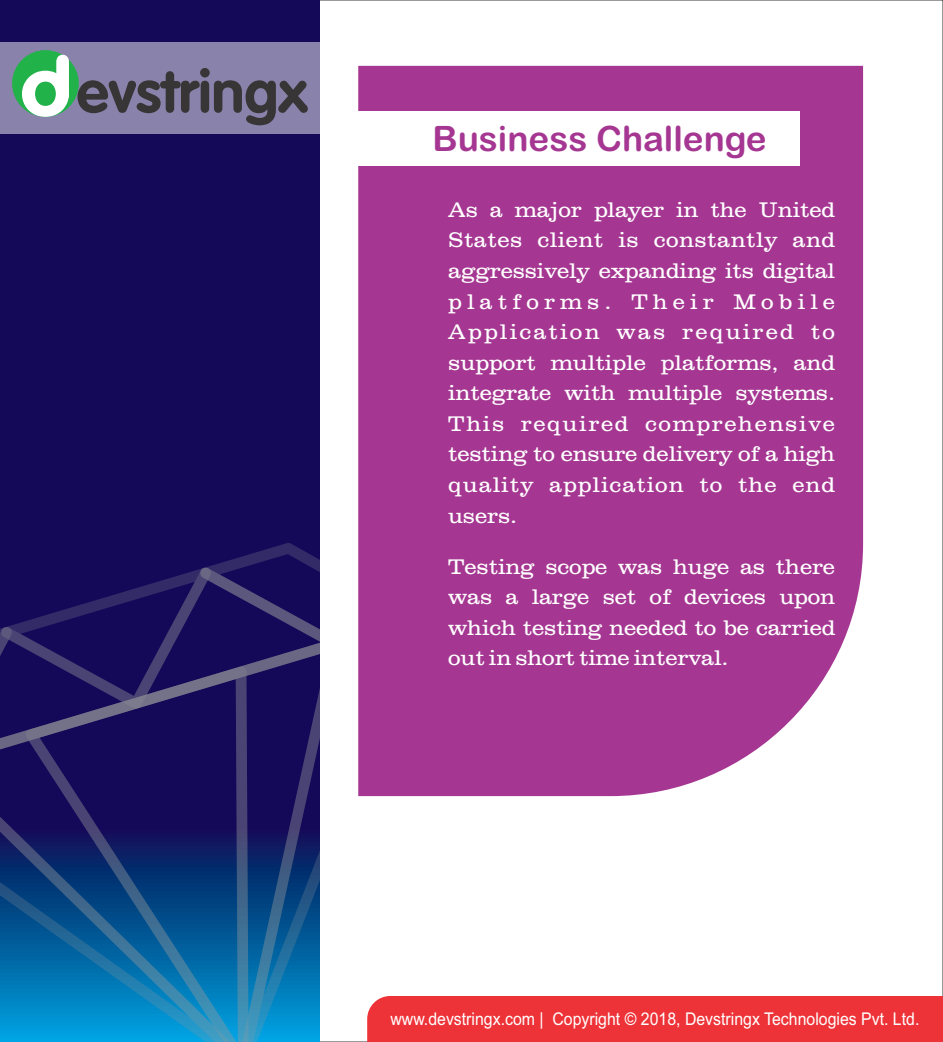
<style>
.page{position:relative;width:943px;height:1042px;background:#fff}
.page>*{position:absolute;margin:0;border:0;box-sizing:border-box;transform-origin:0 0}
.t1{font:35px "Arial Rounded MT Bold";color:#a53792}
.t2{font:21px/30.6px "Clarendon";color:#fff;text-align:justify}
.t3{font:17.5px "Arial";color:#fff;scale:.9 1}
</style>
<div class="page">
<div style="left:367px;top:996px;width:576px;height:46px;background:#ee3338"></div>
<div style="left:358px;top:66px;width:505px;height:730px;background:#a53792"></div>
<div style="left:358px;top:111px;width:441px;height:55px;background:#fff"></div>
<div style="left:0;top:0;width:320px;height:1042px;background:#140858"></div>
<svg style="left:0;top:769px;width:320px;height:273px"></svg>
<svg style="left:25px;top:769px;width:224px;height:273px"></svg>
<svg style="left:0;top:543px;width:320px;height:226px"></svg>
<div style="left:0;top:42px;width:320px;height:92px;background:#8983ab"></div>
<div style="left:12px;top:50px;width:67px;height:67px;background:#21b249;border-radius:50%"></div>
<svg style="left:22px;top:55px;width:47px;height:62px"></svg>
<svg style="left:77px;top:68px;width:231px;height:57px"></svg>
<h1 class="t1" style="left:432px;top:126px;width:335px">Business Challenge</h1>
<p class="t2" style="left:448px;top:196px;width:388px">As a major player in the United States client is constantly and aggressively expanding its digital platforms. Their Mobile Application was required to support multiple platforms, and integrate with multiple systems.<br>This required comprehensive testing to ensure delivery of a high quality application to the end users.</p>
<p class="t2" style="left:448px;top:553px;width:389px">Testing scope was huge as there was a large set of devices upon which testing needed to be carried out in short time interval.</p>
<p class="t3" style="left:390px;top:1012px;width:589px">www.devstringx.com | Copyright © 2018, Devstringx Technologies Pvt. Ltd.</p>
</div>
